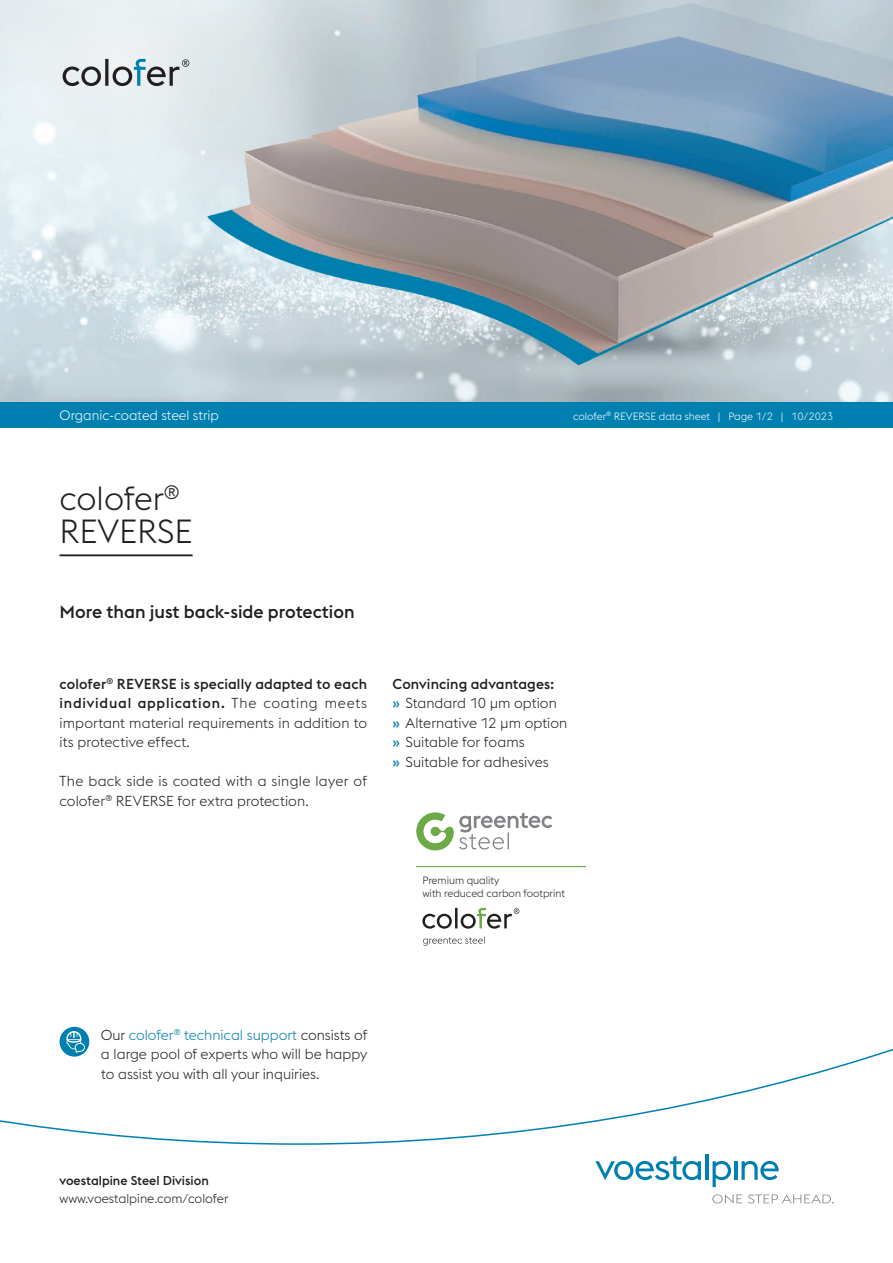
<style>
.page{position:relative;width:893px;height:1263px;background:#fff}
.page>*{position:absolute;margin:0;border:0;box-sizing:border-box;transform-origin:0 0}
.t1{font:300 33px/33px "voestalpine";color:#231f20}
.t2{font:500 18px "voestalpine";color:#231f20}
.t3{font:300 14.25px/19.5px "voestalpine";letter-spacing:.005em;color:#231f20;text-align:justify}
.t4{font:300 13.5px "voestalpine";color:#fff}
.t5{font:300 12.75px "voestalpine";color:#231f20}
.t6{font:500 12.75px "voestalpine";color:#231f20}
.t7{font:300 10.5px "voestalpine";color:#fff}
.t8{font:300 10.5px/13.5px "voestalpine";color:#231f20}
.s1{font-weight:500}
.s2{font-weight:500;color:#007fb1}
.s3{color:#007fb1}
</style>
<div class="page">
<img style="left:0;top:298px;width:168px;height:104px">
<div style="left:0;top:402px;width:893px;height:25px;background:#007fb1"></div>
<svg style="left:0;top:0;width:168px;height:298px;background:#e4edf1"></svg>
<img style="left:168px;top:0;width:725px;height:402px">
<hr style="left:60px;top:554px;width:133px;height:2px;background:#231f20">
<svg style="left:416px;top:812px;width:136px;height:38px"></svg>
<hr style="left:416px;top:866px;width:170px;height:1px;background:#6baa47">
<svg style="left:422px;top:908px;width:97px;height:21px"></svg>
<svg style="left:423px;top:937px;width:62px;height:8px"></svg>
<div style="left:60px;top:1027px;width:29px;height:29px;background:#007fb1;border-radius:50%"></div>
<svg style="left:66px;top:1031px;width:19px;height:11px"></svg>
<svg style="left:0;top:1042px;width:893px;height:103px"></svg>
<svg style="left:595px;top:1156px;width:106px;height:24px"></svg>
<hr style="left:705px;top:1154px;width:3px;height:26px;background:#007fb1">
<svg style="left:713px;top:1161px;width:18px;height:26px"></svg>
<hr style="left:734px;top:1161px;width:3px;height:19px;background:#007fb1">
<svg style="left:741px;top:1161px;width:38px;height:19px"></svg>
<svg style="left:712px;top:1194px;width:30px;height:9px"></svg>
<svg style="left:748px;top:1194px;width:85px;height:9px"></svg>
<svg style="left:63px;top:59px;width:126px;height:27px;background:#b0b8bb"></svg>
<p class="t4" style="left:60px;top:407px;width:161px">Organic-coated steel strip</p>
<p class="t7" style="left:573px;top:410px;width:262px">colofer<sup>®</sup> REVERSE data sheet | Page 1/2 | 10/2023</p>
<h1 class="t1" style="left:60px;top:482px;width:135px">colofer<sup>®<br></sup>REVERSE</h1>
<p class="t2" style="left:60px;top:601px;width:297px">More than just back-side protection</p>
<p class="t3" style="left:60px;top:674px;width:309px"><span class="s1">colofer</span><sup>®</sup> <span class="s1">REVERSE is specially adapted to each individual application.</span> The coating meets important material requirements in addition to its protective effect.</p>
<p class="t3" style="left:60px;top:771px;width:309px">The back side is coated with a single layer of colofer<sup>®</sup> REVERSE for extra protection.</p>
<p class="t3" style="left:393px;top:674px;width:176px;text-align:left"><span class="s1">Convincing advantages:<br></span><span class="s2">»</span> Standard 10 µm option <span class="s2">»</span> Alternative 12 µm option <span class="s2">»</span> Suitable for foams<br><span class="s2">»</span> Suitable for adhesives</p>
<p class="t8" style="left:422px;top:873px;width:144px">Premium quality<br>with reduced carbon footprint</p>
<p class="t3" style="left:101px;top:1025px;width:268px">Our <span class="s3">colofer</span><sup>®</sup> <span class="s3">technical support</span> consists of a large pool of experts who will be happy to assist you with all your inquiries.</p>
<p class="t6" style="left:60px;top:1173px;width:151px">voestalpine Steel Division</p>
<p class="t5" style="left:60px;top:1191px;width:170px">www.voestalpine.com/colofer</p>
</div>
